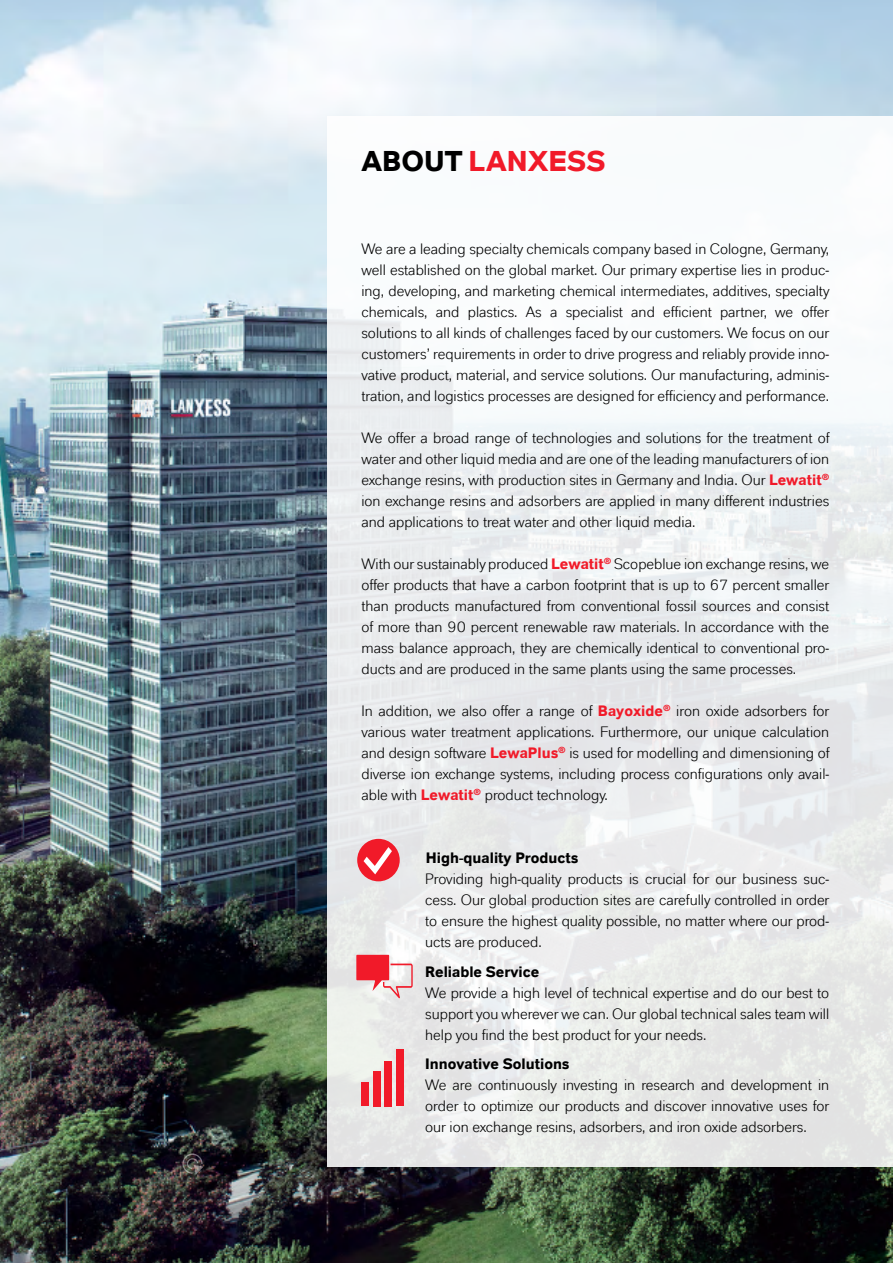
<style>
.page{position:relative;width:893px;height:1263px;background:#fff}
.page>*{position:absolute;margin:0;border:0;box-sizing:border-box;transform-origin:0 0}
.t1{font:700 28.5px "Lanxess Global";color:#f11a29}
.t2{font:15px/21px "Lanxess Global";color:#000;text-align:justify}
.t3{font:700 15px "Lanxess Global";color:#000}
.s1{color:#000}
.s2{font-weight:700;color:#f11a29}
</style>
<div class="page">
<img style="left:0;top:0;width:893px;height:1263px">
<div style="left:327px;top:116px;width:566px;height:1051px;background:linear-gradient(to bottom,#f8fbfd,#e4e5e4)"></div>
<div style="left:357px;top:839px;width:43px;height:42px;background:#f11a29;border-radius:50%"></div>
<svg style="left:364px;top:847px;width:28px;height:27px"></svg>
<svg style="left:356px;top:955px;width:57px;height:43px"></svg>
<div style="left:361px;top:1082px;width:8px;height:24px;background:#f11a29"></div>
<div style="left:373px;top:1071px;width:8px;height:35px;background:#f11a29"></div>
<div style="left:384px;top:1061px;width:8px;height:45px;background:#f11a29"></div>
<div style="left:396px;top:1049px;width:7px;height:57px;background:#f11a29"></div>
<div style="left:182px;top:1153px;width:21px;height:21px;border:1px solid #fff;border-radius:50%"></div>
<svg style="left:186px;top:1157px;width:18px;height:17px"></svg>
<h1 class="t1" style="left:361px;top:145px;width:246px"><span class="s1">ABOUT</span> LANXESS</h1>
<p class="t2" style="left:361px;top:238px;width:470px">We are a leading specialty chemicals company based in Cologne, Germany, well established on the global market. Our primary expertise lies in produc&shy;ing, developing, and marketing chemical intermediates, additives, specialty chemicals, and plastics. As a specialist and efficient partner, we offer solutions to all kinds of challenges faced by our customers. We focus on our customers’ requirements in order to drive progress and reliably provide inno&shy;vative product, material, and service solutions. Our manufacturing, adminis&shy;tration, and logistics processes are designed for efficiency and performance.</p>
<p class="t2" style="left:361px;top:427px;width:470px">We offer a broad range of technologies and solutions for the treatment of water and other liquid media and are one of the leading manufacturers of ion exchange resins, with production sites in Germany and India. Our <span class="s2">Lewatit</span><sup>® </sup>ion exchange resins and adsorbers are applied in many different industries and applications to treat water and other liquid media.</p>
<p class="t2" style="left:361px;top:553px;width:470px">With our sustainably produced <span class="s2">Lewatit</span><sup>®</sup> Scopeblue ion exchange resins, we offer products that have a carbon footprint that is up to 67 percent smaller than products manufactured from conventional fossil sources and consist of more than 90 percent renewable raw materials. In accordance with the mass balance approach, they are chemically identical to conventional pro&shy;ducts and are produced in the same plants using the same processes.</p>
<p class="t2" style="left:361px;top:700px;width:470px">In addition, we also offer a range of <span class="s2">Bayoxide</span><sup>®</sup> iron oxide adsorbers for various water treatment applications. Furthermore, our unique calculation and design software <span class="s2">LewaPlus</span><sup>®</sup> is used for modelling and dimensioning of diverse ion exchange systems, including process configurations only avail&shy;able with <span class="s2">Lewatit</span><sup>®</sup> product technology.</p>
<p class="t3" style="left:426px;top:849px;width:154px">High-quality Products</p>
<p class="t2" style="left:425px;top:868px;width:406px">Providing high-quality products is crucial for our business suc&shy;cess. Our global production sites are carefully controlled in order to ensure the highest quality possible, no matter where our prod&shy;ucts are produced.</p>
<p class="t3" style="left:425px;top:963px;width:115px">Reliable Service</p>
<p class="t2" style="left:425px;top:982px;width:405px">We provide a high level of technical expertise and do our best to support you wherever we can. Our global technical sales team will help you find the best product for your needs.</p>
<p class="t3" style="left:425px;top:1055px;width:146px">Innovative Solutions</p>
<p class="t2" style="left:425px;top:1074px;width:406px">We are continuously investing in research and development in order to optimize our products and discover innovative uses for our ion exchange resins, adsorbers, and iron oxide adsorbers.</p>
</div>
